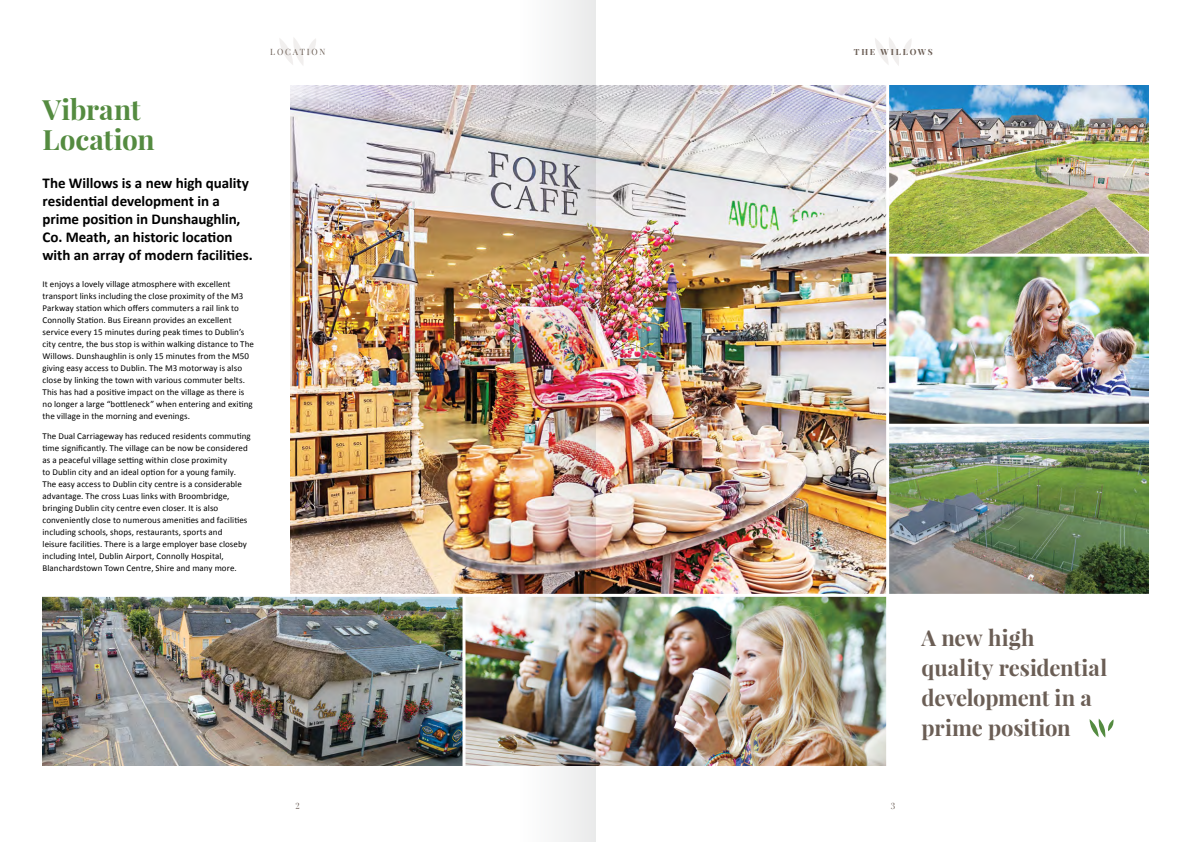
<style>
.page{position:relative;width:1191px;height:842px;background:#fff}
.page>*{position:absolute;margin:0;border:0;box-sizing:border-box;transform-origin:0 0}
.t1{font:700 28px/30px "Playfair Display";letter-spacing:-.005em;color:#548b40}
.t2{font:700 22px/30px "Playfair Display";letter-spacing:-.005em;color:#6b5e55}
.t3{font:700 15px/18px "Calibri";letter-spacing:-.005em;color:#000}
.t4{font:9px/12px "Calibri";letter-spacing:.005em;color:#000}
.t5{font:700 8.5px "Playfair Display";letter-spacing:.215em;color:#6b5e55}
.t6{font:8.5px "Playfair Display";letter-spacing:.205em;color:#6b5e55}
</style>
<div class="page">
<img style="left:43px;top:597px;width:843px;height:168px">
<img style="left:291px;top:85px;width:857px;height:509px">
<hr style="left:887px;top:254px;width:275px;height:3px;background:#fff">
<hr style="left:887px;top:424px;width:275px;height:3px;background:#fff">
<svg style="left:1089px;top:718px;width:24px;height:20px"></svg>
<hr style="left:462px;top:596px;width:3px;height:176px;background:#fff">
<hr style="left:886px;top:79px;width:3px;height:693px;background:#fff">
<svg style="left:279px;top:38px;width:37px;height:27px"></svg>
<svg style="left:875px;top:37px;width:37px;height:29px"></svg>
<img style="left:471px;top:0;width:124px;height:842px">
<p class="t6" style="left:270px;top:47px;width:57px">LOCATION</p>
<h1 class="t1" style="left:43px;top:95px;width:114px">Vibrant<br>Location</h1>
<h3 class="t3" style="left:43px;top:173px;width:212px">The Willows is a new high quality residential development in a prime position in Dunshaughlin,<br>Co. Meath, an historic location with an array of modern facilities.</h3>
<p class="t4" style="left:43px;top:277px;width:213px">It enjoys a lovely village atmosphere with excellent transport links including the close proximity of the M3<br>Parkway station which offers commuters a rail link to Connolly Station. Bus Eireann provides an excellent service every 15 minutes during peak times to Dublin’s city centre, the bus stop is within walking distance to The Willows. Dunshaughlin is only 15 minutes from the M50 giving easy access to Dublin. The M3 motorway is also close by linking the town with various commuter belts.<br>This has had a positive impact on the village as there is no longer a large “bottleneck” when entering and exiting the village in the morning and evenings.</p>
<p class="t4" style="left:43px;top:430px;width:210px">The Dual Carriageway has reduced residents commuting time significantly. The village can be now be considered as a peaceful village setting within close proximity<br>to Dublin city and an ideal option for a young family.<br>The easy access to Dublin city centre is a considerable advantage. The cross Luas links with Broombridge, bringing Dublin city centre even closer. It is also conveniently close to numerous amenities and facilities including schools, shops, restaurants, sports and<br>leisure facilities. There is a large employer base closeby including Intel, Dublin Airport, Connolly Hospital, Blanchardstown Town Centre, Shire and many more.</p>
<p class="t5" style="left:853px;top:47px;width:80px">THE WILLOWS</p>
<h2 class="t2" style="left:921px;top:623px;width:187px">A new high quality residential development in a prime position</h2>
<p class="t6" style="left:296px;top:800px;width:6px">2</p>
<p class="t6" style="left:891px;top:800px;width:6px">3</p>
</div>
